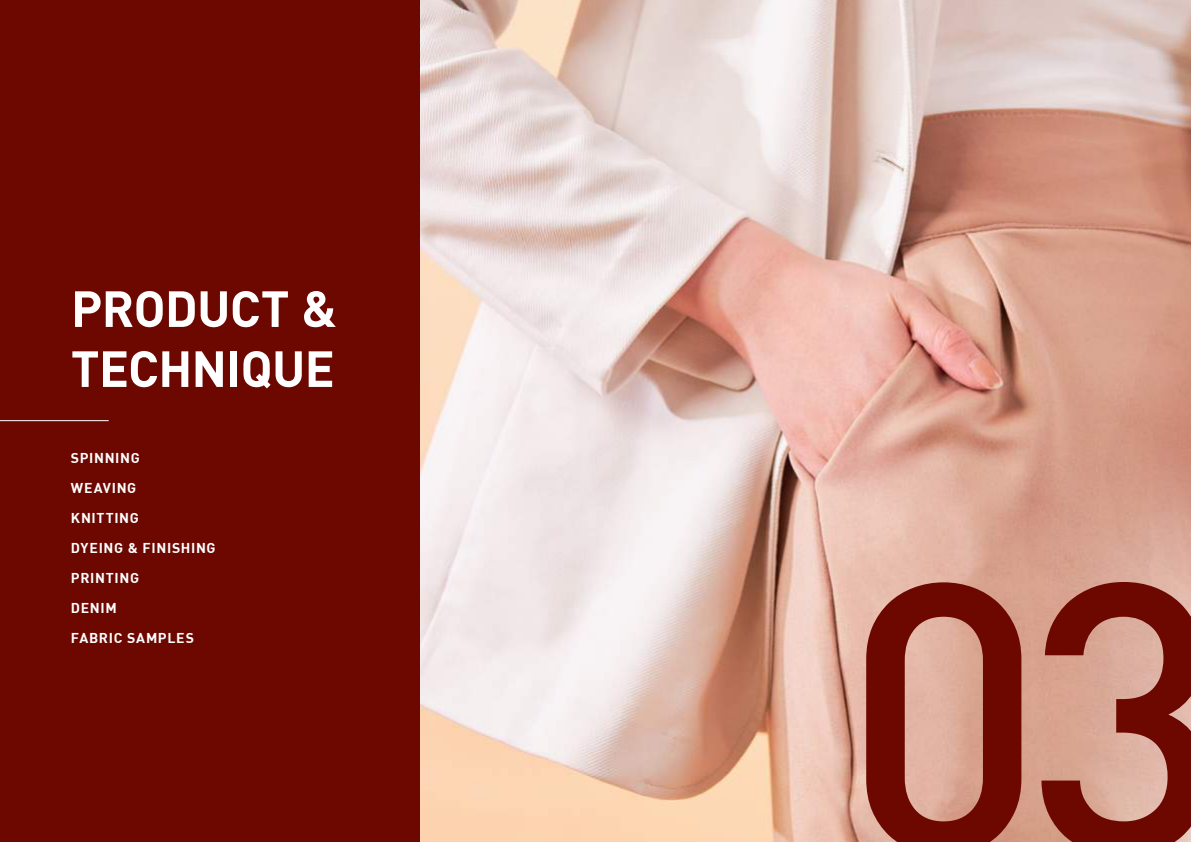
<style>
.page{position:relative;width:1191px;height:842px;background:#6c0800}
.page>*{position:absolute;margin:0;border:0;box-sizing:border-box;transform-origin:0 0}
.t1{font:500 377.6px "DIN";color:#6c0800}
.t2{font:50px/60px "DIN Bold";letter-spacing:-.015em;color:#fff}
.t3{font:700 14px/30px "DIN";letter-spacing:.05em;color:#fff}
</style>
<div class="page">
<img style="left:420px;top:0;width:771px;height:842px">
<hr style="left:0;top:420px;width:109px;height:1px;background:#fff">
<h2 class="t2" style="left:71px;top:277px;width:268px">PRODUCT &amp;<br>TECHNIQUE</h2>
<p class="t3" style="left:71px;top:443px;width:146px">SPINNING<br>WEAVING<br>KNITTING<br>DYEING &amp; FINISHING<br>PRINTING<br>DENIM<br>FABRIC SAMPLES</p>
<h1 class="t1" style="left:843px;top:476px;width:385px">03</h1>
</div>
